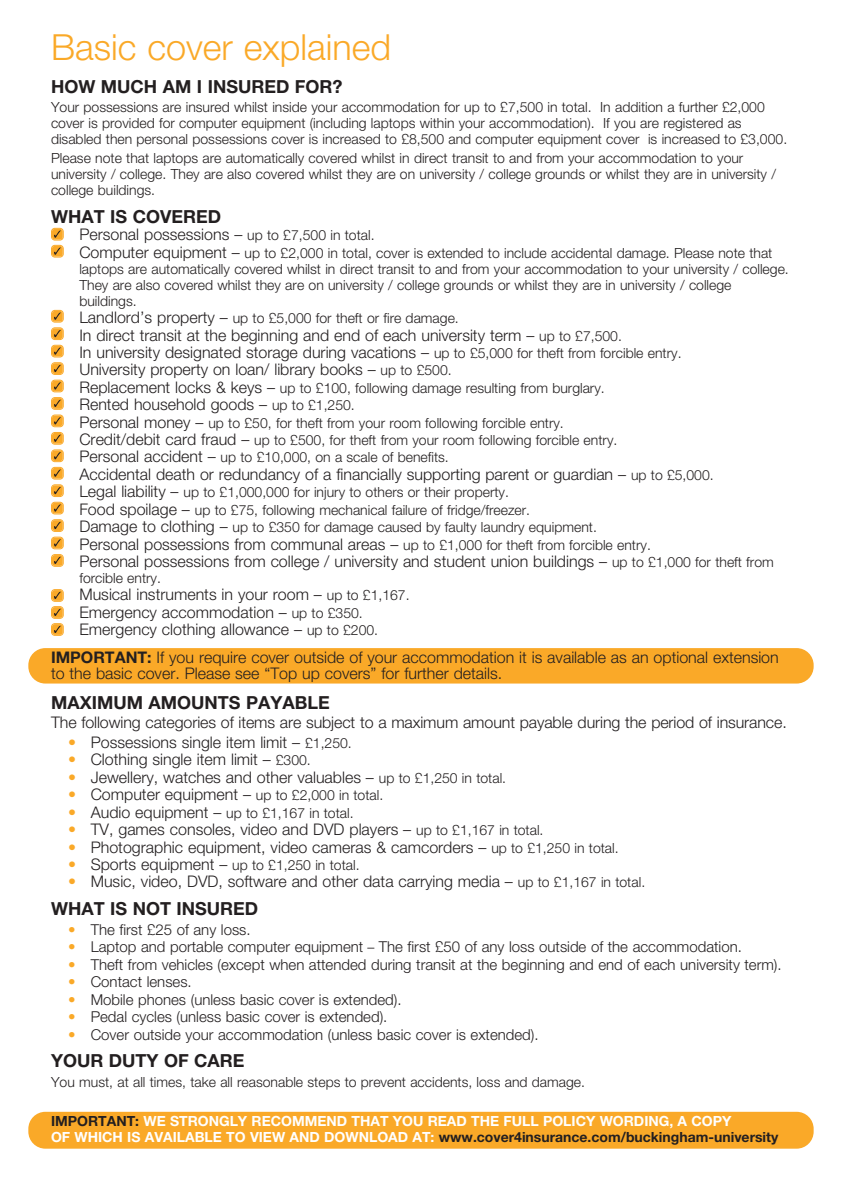
<style>
.page{position:relative;width:842px;height:1191px;background:#fff}
.page>*{position:absolute;margin:0;border:0;box-sizing:border-box;transform-origin:0 0}
.t1{font:300 36px "Helvetica Neue LT Std";color:#faa928}
.t2{font:700 18px "Helvetica Neue LT Std";color:#231f20}
.t3{font:300 16px/17.4px "Helvetica Neue LT Std";color:#231f20}
.t4{font:300 15px "Helvetica Neue LT Std";color:#231f20}
.t5{font:300 14px/16px "Helvetica Neue LT Std";color:#231f20}
.t6{font:700 14px/16px "Helvetica Neue LT Std";color:#fff}
.s1{font-size:14px}
.s2{font-size:16px}
.s3{font-weight:700}
.s4{font-weight:700;color:#faa928}
.s5{font-weight:700;font-size:16px;color:#faa928}
.s6{color:#231f20}
</style>
<div class="page">
<div style="left:28px;top:648px;width:786px;height:35px;background:#faa928;border-radius:17px"></div>
<div style="left:28px;top:1111px;width:786px;height:37px;background:#faa928;border-radius:17px"></div>
<svg style="left:54px;top:231px;width:7px;height:6px"></svg>
<div style="left:51px;top:228px;width:13px;height:12px;border:2px solid #faa928;border-radius:4px"></div>
<svg style="left:54px;top:248px;width:7px;height:6px"></svg>
<div style="left:51px;top:245px;width:13px;height:12px;border:2px solid #faa928;border-radius:4px"></div>
<svg style="left:54px;top:313px;width:7px;height:7px"></svg>
<div style="left:51px;top:310px;width:13px;height:13px;border:2px solid #faa928;border-radius:4px"></div>
<svg style="left:54px;top:330px;width:7px;height:7px"></svg>
<div style="left:51px;top:327px;width:13px;height:13px;border:2px solid #faa928;border-radius:4px"></div>
<svg style="left:54px;top:348px;width:7px;height:6px"></svg>
<div style="left:51px;top:345px;width:13px;height:12px;border:2px solid #faa928;border-radius:4px"></div>
<svg style="left:54px;top:365px;width:7px;height:7px"></svg>
<div style="left:51px;top:362px;width:13px;height:13px;border:2px solid #faa928;border-radius:4px"></div>
<svg style="left:54px;top:383px;width:7px;height:6px"></svg>
<div style="left:51px;top:380px;width:13px;height:12px;border:2px solid #faa928;border-radius:4px"></div>
<svg style="left:54px;top:400px;width:7px;height:7px"></svg>
<div style="left:51px;top:397px;width:13px;height:13px;border:2px solid #faa928;border-radius:4px"></div>
<svg style="left:54px;top:417px;width:7px;height:7px"></svg>
<div style="left:51px;top:414px;width:13px;height:13px;border:2px solid #faa928;border-radius:4px"></div>
<svg style="left:54px;top:435px;width:7px;height:7px"></svg>
<div style="left:51px;top:432px;width:13px;height:13px;border:2px solid #faa928;border-radius:4px"></div>
<svg style="left:54px;top:452px;width:7px;height:7px"></svg>
<div style="left:51px;top:449px;width:13px;height:13px;border:2px solid #faa928;border-radius:4px"></div>
<svg style="left:54px;top:470px;width:7px;height:6px"></svg>
<div style="left:51px;top:467px;width:13px;height:12px;border:2px solid #faa928;border-radius:4px"></div>
<svg style="left:54px;top:487px;width:7px;height:7px"></svg>
<div style="left:51px;top:484px;width:13px;height:13px;border:2px solid #faa928;border-radius:4px"></div>
<svg style="left:54px;top:505px;width:7px;height:6px"></svg>
<div style="left:51px;top:502px;width:13px;height:12px;border:2px solid #faa928;border-radius:4px"></div>
<svg style="left:54px;top:522px;width:7px;height:7px"></svg>
<div style="left:51px;top:519px;width:13px;height:13px;border:2px solid #faa928;border-radius:4px"></div>
<svg style="left:54px;top:539px;width:7px;height:7px"></svg>
<div style="left:51px;top:536px;width:13px;height:13px;border:2px solid #faa928;border-radius:4px"></div>
<svg style="left:54px;top:557px;width:7px;height:7px"></svg>
<div style="left:51px;top:554px;width:13px;height:13px;border:2px solid #faa928;border-radius:4px"></div>
<svg style="left:54px;top:592px;width:7px;height:7px"></svg>
<div style="left:51px;top:589px;width:13px;height:13px;border:2px solid #faa928;border-radius:4px"></div>
<svg style="left:54px;top:609px;width:7px;height:7px"></svg>
<div style="left:51px;top:606px;width:13px;height:13px;border:2px solid #faa928;border-radius:4px"></div>
<svg style="left:54px;top:626px;width:7px;height:7px"></svg>
<div style="left:51px;top:623px;width:13px;height:13px;border:2px solid #faa928;border-radius:4px"></div>
<h1 class="t1" style="left:51px;top:34px;width:342px">Basic cover explained</h1>
<p class="t2" style="left:51px;top:80px;width:293px">HOW MUCH AM I INSURED FOR?</p>
<p class="t5" style="left:51px;top:100px;width:738px">Your possessions are insured whilst inside your accommodation for up to £7,500 in total. In addition a further £2,000 cover is provided for computer equipment (including laptops within your accommodation). If you are registered as disabled then personal possessions cover is increased to £8,500 and computer equipment cover is increased to £3,000.</p>
<p class="t5" style="left:51px;top:151px;width:726px">Please note that laptops are automatically covered whilst in direct transit to and from your accommodation to your university / college. They are also covered whilst they are on university / college grounds or whilst they are in university / college buildings.</p>
<p class="t2" style="left:51px;top:210px;width:172px">WHAT IS COVERED</p>
<p class="t3" style="left:79px;top:228px;width:297px">Personal possessions – <span class="s1">up to £7,500 in total.</span></p>
<p class="t5" style="left:79px;top:246px;width:711px"><span class="s2">Computer equipment –</span> up to £2,000 in total, cover is extended to include accidental damage. Please note that laptops are automatically covered whilst in direct transit to and from your accommodation to your university / college.<br>They are also covered whilst they are on university / college grounds or whilst they are in university / college buildings.</p>
<p class="t5" style="left:79px;top:312px;width:381px"><span class="s2">Landlord’s property –</span> up to £5,000 for theft or fire damage.</p>
<p class="t3" style="left:79px;top:328px;width:604px">In direct transit at the beginning and end of each university term – <span class="s1">up to £7,500.<br></span>In university designated storage during vacations – <span class="s1">up to £5,000 for theft from forcible entry.<br></span>University property on loan/ library books – <span class="s1">up to £500.</span></p>
<p class="t5" style="left:79px;top:381px;width:527px"><span class="s2">Replacement locks &amp; keys –</span> up to £100, following damage resulting from burglary.</p>
<p class="t3" style="left:79px;top:398px;width:277px">Rented household goods – <span class="s1">up to £1,250.</span></p>
<p class="t5" style="left:79px;top:415px;width:539px;line-height:17.4px"><span class="s2">Personal money –</span> up to £50, for theft from your room following forcible entry.<br><span class="s2">Credit/debit card fraud –</span> up to £500, for theft from your room following forcible entry.<br><span class="s2">Personal accident –</span> up to £10,000, on a scale of benefits.</p>
<p class="t3" style="left:79px;top:467px;width:636px">Accidental death or redundancy of a financially supporting parent or guardian – <span class="s1">up to £5,000.</span></p>
<p class="t5" style="left:79px;top:485px;width:519px;line-height:17.4px"><span class="s2">Legal liability –</span> up to £1,000,000 for injury to others or their property.<br><span class="s2">Food spoilage –</span> up to £75, following mechanical failure of fridge/freezer.<br><span class="s2">Damage to clothing –</span> up to £350 for damage caused by faulty laundry equipment.</p>
<p class="t3" style="left:79px;top:537px;width:696px">Personal possessions from communal areas – <span class="s1">up to £1,000 for theft from forcible entry.<br></span>Personal possessions from college / university and student union buildings – <span class="s1">up to £1,000 for theft from</span></p>
<p class="t5" style="left:79px;top:571px;width:83px">forcible entry.</p>
<p class="t3" style="left:79px;top:588px;width:332px">Musical instruments in your room – <span class="s1">up to £1,167.<br></span>Emergency accommodation – <span class="s1">up to £350.<br></span>Emergency clothing allowance – <span class="s1">up to £200.</span></p>
<p class="t3" style="left:51px;top:651px;width:729px;line-height:16px"><span class="s3">IMPORTANT:</span> If you require cover outside of your accommodation it is available as an optional extension to the basic cover. Please see “Top up covers” for further details.</p>
<p class="t2" style="left:51px;top:696px;width:280px">MAXIMUM AMOUNTS PAYABLE</p>
<p class="t3" style="left:51px;top:715px;width:737px">The following categories of items are subject to a maximum amount payable during the period of insurance.</p>
<p class="t3" style="left:68px;top:735px;width:285px"><span class="s4">•</span> Possessions single item limit – <span class="s1">£1,250.</span></p>
<p class="t3" style="left:68px;top:753px;width:244px"><span class="s4">•</span> Clothing single item limit – <span class="s1">£300.</span></p>
<p class="t3" style="left:68px;top:770px;width:440px"><span class="s4">•</span> Jewellery, watches and other valuables – <span class="s1">up to £1,250 in total.</span></p>
<p class="t3" style="left:68px;top:787px;width:317px"><span class="s4">•</span> Computer equipment – <span class="s1">up to £2,000 in total.</span></p>
<p class="t5" style="left:68px;top:806px;width:287px"><span class="s5">•</span> <span class="s2">Audio equipment –</span> up to £1,167 in total.</p>
<p class="t3" style="left:68px;top:822px;width:477px"><span class="s4">•</span> TV, games consoles, video and DVD players – <span class="s1">up to £1,167 in total.</span></p>
<p class="t3" style="left:68px;top:840px;width:552px"><span class="s4">•</span> Photographic equipment, video cameras &amp; camcorders – <span class="s1">up to £1,250 in total.</span></p>
<p class="t5" style="left:68px;top:858px;width:293px"><span class="s5">•</span> <span class="s2">Sports equipment –</span> up to £1,250 in total.</p>
<p class="t3" style="left:68px;top:874px;width:579px"><span class="s4">•</span> Music, video, DVD, software and other data carrying media – <span class="s1">up to £1,167 in total.</span></p>
<p class="t2" style="left:51px;top:901px;width:209px">WHAT IS NOT INSURED</p>
<p class="t4" style="left:68px;top:924px;width:184px"><span class="s4">•</span> The first £25 of any loss.</p>
<p class="t4" style="left:68px;top:941px;width:675px"><span class="s4">•</span> Laptop and portable computer equipment <span class="s1">–</span> The first £50 of any loss outside of the accommodation.</p>
<p class="t4" style="left:68px;top:959px;width:715px"><span class="s4">•</span> Theft from vehicles (except when attended during transit at the beginning and end of each university term).</p>
<p class="t4" style="left:68px;top:976px;width:125px"><span class="s4">•</span> Contact lenses.</p>
<p class="t4" style="left:68px;top:993px;width:335px"><span class="s4">•</span> Mobile phones (unless basic cover is extended).</p>
<p class="t4" style="left:68px;top:1011px;width:321px"><span class="s4">•</span> Pedal cycles (unless basic cover is extended).</p>
<p class="t4" style="left:68px;top:1028px;width:472px"><span class="s4">•</span> Cover outside your accommodation (unless basic cover is extended).</p>
<p class="t2" style="left:51px;top:1053px;width:195px">YOUR DUTY OF CARE</p>
<p class="t5" style="left:51px;top:1075px;width:535px">You must, at all times, take all reasonable steps to prevent accidents, loss and damage.</p>
<p class="t6" style="left:51px;top:1114px;width:729px"><span class="s6">IMPORTANT:</span> WE STRONGLY RECOMMEND THAT YOU READ THE FULL POLICY WORDING, A COPY<br>OF WHICH IS AVAILABLE TO VIEW AND DOWNLOAD AT: <span class="s6">www.cover4insurance.com/buckingham-university</span></p>
</div>
